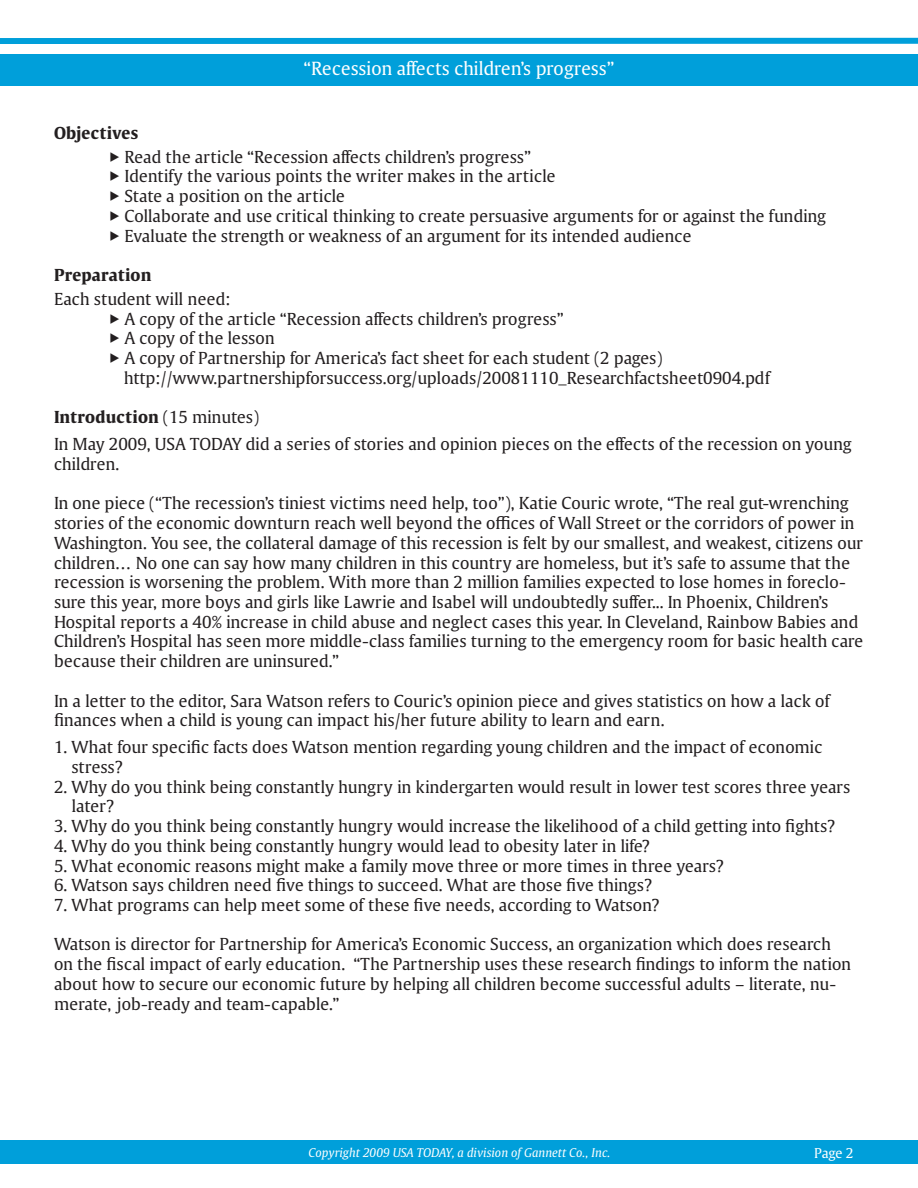
<style>
.page{position:relative;width:918px;height:1188px;background:#fff}
.page>*{position:absolute;margin:0;border:0;box-sizing:border-box;transform-origin:0 0}
.t1{font:18px "USAT Roman";letter-spacing:-.005em;color:#fff}
.t2{font:16.5px/19.8px "USAT Roman";color:#231f20}
.t3{font:700 16.5px "USAT Roman";letter-spacing:.01em;color:#231f20}
.t4{font:13.5px "USAT Roman";color:#fff}
.t5{font:italic 12px "USAT Roman";color:#fff}
.s1{font-family:"USAT Pi";font-weight:700}
.s2{font-weight:400}
</style>
<div class="page">
<div style="left:0;top:38px;width:918px;height:6px;background:#009fda"></div>
<div style="left:0;top:54px;width:918px;height:32px;background:#009fda"></div>
<div style="left:0;top:1140px;width:918px;height:23px;background:#009fda"></div>
<p class="t1" style="left:303px;top:57px;width:313px">“Recession affects children’s progress”</p>
<p class="t3" style="left:54px;top:122px;width:86px">Objectives</p>
<p class="t2" style="left:108px;top:147px;width:425px"><span class="s1">u</span>Read the article “Recession affects children’s progress”</p>
<p class="t2" style="left:108px;top:166px;width:449px"><span class="s1">u</span>Identify the various points the writer makes in the article</p>
<p class="t2" style="left:108px;top:186px;width:238px"><span class="s1">u</span>State a position on the article</p>
<p class="t2" style="left:108px;top:206px;width:720px"><span class="s1">u</span>Collaborate and use critical thinking to create persuasive arguments for or against the funding</p>
<p class="t2" style="left:108px;top:226px;width:585px"><span class="s1">u</span>Evaluate the strength or weakness of an argument for its intended audience</p>
<p class="t3" style="left:54px;top:264px;width:99px">Preparation</p>
<p class="t2" style="left:54px;top:289px;width:178px">Each student will need:</p>
<p class="t2" style="left:108px;top:309px;width:457px"><span class="s1">u</span>A copy of the article “Recession affects children’s progress”</p>
<p class="t2" style="left:108px;top:328px;width:168px"><span class="s1">u</span>A copy of the lesson</p>
<p class="t2" style="left:108px;top:348px;width:556px"><span class="s1">u</span>A copy of Partnership for America’s fact sheet for each student (2 pages)</p>
<p class="t2" style="left:124px;top:368px;width:648px">http://www.partnershipforsuccess.org/uploads/20081110_Researchfactsheet0904.pdf</p>
<p class="t3" style="left:54px;top:407px;width:207px">Introduction <span class="s2">(15 minutes)</span></p>
<p class="t2" style="left:54px;top:434px;width:799px">In May 2009, USA TODAY did a series of stories and opinion pieces on the effects of the recession on young children.</p>
<p class="t2" style="left:54px;top:493px;width:811px">In one piece (“The recession’s tiniest victims need help, too”), Katie Couric wrote, “The real gut-wrenching stories of the economic downturn reach well beyond the offices of Wall Street or the corridors of power in Washington. You see, the collateral damage of this recession is felt by our smallest, and weakest, citizens our children… No one can say how many children in this country are homeless, but it’s safe to assume that the recession is worsening the problem. With more than 2 million families expected to lose homes in foreclo&shy;sure this year, more boys and girls like Lawrie and Isabel will undoubtedly suffer... In Phoenix, Children’s Hospital reports a 40% increase in child abuse and neglect cases this year. In Cleveland, Rainbow Babies and Children’s Hospital has seen more middle-class families turning to the emergency room for basic health care because their children are uninsured.”</p>
<p class="t2" style="left:54px;top:691px;width:777px">In a letter to the editor, Sara Watson refers to Couric’s opinion piece and gives statistics on how a lack of finances when a child is young can impact his/her future ability to learn and earn.</p>
<p class="t2" style="left:71px;top:737px;width:752px;text-indent:-17px">1. What four specific facts does Watson mention regarding young children and the impact of economic stress?</p>
<p class="t2" style="left:71px;top:777px;width:780px;text-indent:-17px">2. Why do you think being constantly hungry in kindergarten would result in lower test scores three years later?</p>
<p class="t2" style="left:54px;top:816px;width:783px">3. Why do you think being constantly hungry would increase the likelihood of a child getting into fights?</p>
<p class="t2" style="left:54px;top:836px;width:598px">4. Why do you think being constantly hungry would lead to obesity later in life?</p>
<p class="t2" style="left:54px;top:856px;width:672px">5. What economic reasons might make a family move three or more times in three years?</p>
<p class="t2" style="left:54px;top:875px;width:600px">6. Watson says children need five things to succeed. What are those five things?</p>
<p class="t2" style="left:54px;top:895px;width:607px">7. What programs can help meet some of these five needs, according to Watson?</p>
<p class="t2" style="left:54px;top:935px;width:799px">Watson is director for Partnership for America’s Economic Success, an organization which does research on the fiscal impact of early education. “The Partnership uses these research findings to inform the nation about how to secure our economic future by helping all children become successful adults – literate, nu&shy;merate, job-ready and team-capable.”</p>
<p class="t5" style="left:309px;top:1145px;width:303px">Copyright 2009 USA TODAY, a division of Gannett Co., Inc.</p>
<p class="t4" style="left:814px;top:1144px;width:41px">Page 2</p>
</div>
